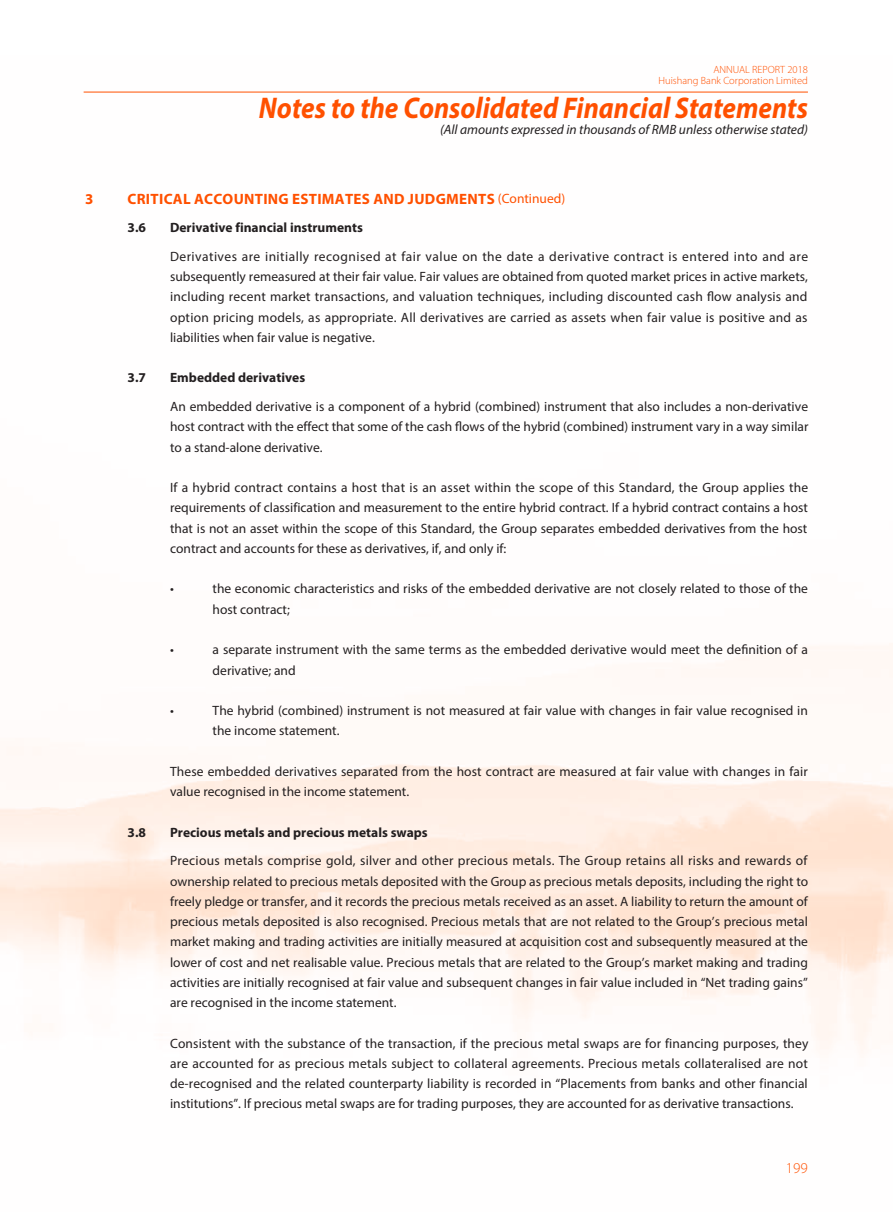
<style>
.page{position:relative;width:893px;height:1212px;background:#fff}
.page>*{position:absolute;margin:0;border:0;box-sizing:border-box;transform-origin:0 0}
.t1{font:italic 700 30px "Myriad Pro";color:#ff5000;scale:.9 1}
.t2{font:700 15px "Myriad Pro";color:#ff5000}
.t3{font:300 15px "Myriad Pro";color:#ff5000}
.t4{font:13.5px/20.2px "Myriad Pro";color:#231f20;text-align:justify}
.t5{font:700 13.5px "Myriad Pro";color:#231f20}
.t6{font:italic 13.5px "Myriad Pro";color:#231f20}
.t7{font:13.5px "Myriad Pro";color:#ff5000}
.t8{font:300 10.5px "Myriad Pro";color:#ff5000}
</style>
<div class="page">
<hr style="left:84px;top:92px;width:724px;height:1px;background:#ff5000">
<p class="t8" style="left:713px;top:63px;width:96px">ANNUAL Report 2018</p>
<h1 class="t1" style="left:259px;top:89px;width:611px">Notes to the Consolidated Financial Statements</h1>
<p class="t6" style="left:440px;top:122px;width:369px">(All amounts expressed in thousands of RMB unless otherwise stated)</p>
<p class="t8" style="left:659px;top:75px;width:151px">Huishang Bank Corporation Limited</p>
<p class="t2" style="left:85px;top:189px;width:10px">3</p>
<p class="t2" style="left:128px;top:189px;width:18px">Critical</p>
<p class="t2" style="left:194px;top:189px;width:11px">accounting</p>
<p class="t2" style="left:292px;top:189px;width:10px">estimates</p>
<p class="t2" style="left:373px;top:189px;width:12px">and</p>
<p class="t2" style="left:408px;top:189px;width:11px">judgments</p>
<p class="t7" style="left:498px;top:191px;width:69px">(Continued)</p>
<p class="t5" style="left:128px;top:219px;width:20px">3.6</p>
<p class="t5" style="left:170px;top:219px;width:194px">Derivative financial instruments</p>
<p class="t4" style="left:170px;top:246px;width:640px">Derivatives are initially recognised at fair value on the date a derivative contract is entered into and are subsequently remeasured at their fair value. Fair values are obtained from quoted market prices in active markets, including recent market transactions, and valuation techniques, including discounted cash flow analysis and option pricing models, as appropriate. All derivatives are carried as assets when fair value is positive and as liabilities when fair value is negative.</p>
<p class="t5" style="left:128px;top:369px;width:20px">3.7</p>
<p class="t5" style="left:170px;top:369px;width:137px">Embedded derivatives</p>
<p class="t4" style="left:170px;top:396px;width:640px">An embedded derivative is a component of a hybrid (combined) instrument that also includes a non-derivative host contract with the effect that some of the cash flows of the hybrid (combined) instrument vary in a way similar to a stand-alone derivative.</p>
<p class="t4" style="left:170px;top:477px;width:640px">If a hybrid contract contains a host that is an asset within the scope of this Standard, the Group applies the requirements of classification and measurement to the entire hybrid contract. If a hybrid contract contains a host that is not an asset within the scope of this Standard, the Group separates embedded derivatives from the host contract and accounts for these as derivatives, if, and only if:</p>
<p class="t4" style="left:170px;top:579px;width:5px">•</p>
<p class="t4" style="left:213px;top:579px;width:597px">the economic characteristics and risks of the embedded derivative are not closely related to those of the host contract;</p>
<p class="t4" style="left:170px;top:639px;width:5px">•</p>
<p class="t4" style="left:213px;top:639px;width:597px">a separate instrument with the same terms as the embedded derivative would meet the definition of a derivative; and</p>
<p class="t4" style="left:170px;top:700px;width:5px">•</p>
<p class="t4" style="left:213px;top:700px;width:597px">The hybrid (combined) instrument is not measured at fair value with changes in fair value recognised in the income statement.</p>
<p class="t4" style="left:170px;top:761px;width:639px">These embedded derivatives separated from the host contract are measured at fair value with changes in fair value recognised in the income statement.</p>
<p class="t5" style="left:128px;top:823px;width:20px">3.8</p>
<p class="t5" style="left:170px;top:823px;width:259px">Precious metals and precious metals swaps</p>
<p class="t4" style="left:170px;top:850px;width:640px">Precious metals comprise gold, silver and other precious metals. The Group retains all risks and rewards of ownership related to precious metals deposited with the Group as precious metals deposits, including the right to freely pledge or transfer, and it records the precious metals received as an asset. A liability to return the amount of precious metals deposited is also recognised. Precious metals that are not related to the Group’s precious metal market making and trading activities are initially measured at acquisition cost and subsequently measured at the lower of cost and net realisable value. Precious metals that are related to the Group’s market making and trading activities are initially recognised at fair value and subsequent changes in fair value included in “Net trading gains” are recognised in the income statement.</p>
<p class="t4" style="left:170px;top:1033px;width:640px">Consistent with the substance of the transaction, if the precious metal swaps are for financing purposes, they are accounted for as precious metals subject to collateral agreements. Precious metals collateralised are not de-recognised and the related counterparty liability is recorded in “Placements from banks and other financial institutions”. If precious metal swaps are for trading purposes, they are accounted for as derivative transactions.</p>
<p class="t3" style="left:786px;top:1159px;width:23px">199</p>
</div>
